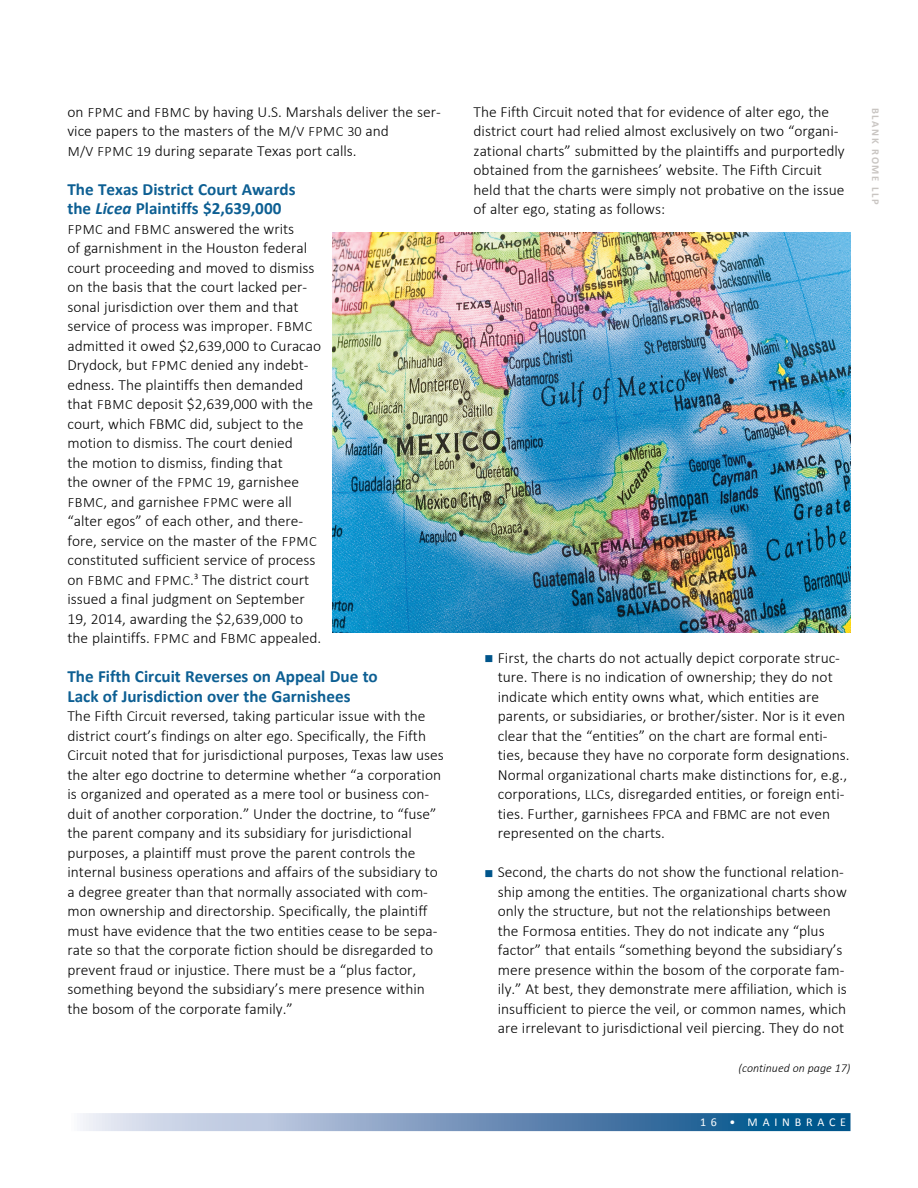
<style>
.page{position:relative;width:918px;height:1188px;background:#fff}
.page>*{position:absolute;margin:0;border:0;box-sizing:border-box;transform-origin:0 0}
.t1{font:700 17.1px/19.5px "Calibri";color:#0d5f93}
.t2{font:300 15.45px/19.5px "Calibri";color:#000}
.t3{font:italic 300 12px "Calibri";color:#000}
.t4{font:12px "Calibri";letter-spacing:.4em;color:#fff}
.t5{font:700 10.5px "Calibri";letter-spacing:.15em;color:#c9c5c2}
.s1{font-size:14.25px}
.s2{font-style:italic}
</style>
<div class="page">
<svg style="left:80px;top:1113px;width:770px;height:18px;background:#7398bc"></svg>
<img style="left:332px;top:232px;width:518px;height:400px">
<p class="t2" style="left:68px;top:102px;width:375px">on <span class="s1">FPMC</span> and <span class="s1">FBMC</span> by having U.S. Marshals deliver the ser&shy;vice papers to the masters of the <span class="s1">M/V FPMC 30</span> and<br><span class="s1">M/V FPMC 19</span> during separate Texas port calls.</p>
<p class="t1" style="left:68px;top:179px;width:230px">The Texas District Court Awards the <span class="s2">Licea</span> Plaintiffs $2,639,000</p>
<p class="t2" style="left:67px;top:219px;width:255px"><span class="s1">FPMC</span> and <span class="s1">FBMC</span> answered the writs<br>of garnishment in the Houston federal court proceeding and moved to dismiss on the basis that the court lacked per&shy;sonal jurisdiction over them and that service of process was improper. <span class="s1">FBMC </span>admitted it owed $2,639,000 to Curacao Drydock, but <span class="s1">FPMC</span> denied any indebt&shy;edness. The plaintiffs then demanded that <span class="s1">FBMC</span> deposit $2,639,000 with the court, which FBMC did, subject to the motion to dismiss. The court denied<br>the motion to dismiss, finding that<br>the owner of the <span class="s1">FPMC 19</span>, garnishee <span class="s1">FBMC</span>, and garnishee <span class="s1">FPMC</span> were all “alter egos” of each other, and there&shy;fore, service on the master of the <span class="s1">FPMC </span>constituted sufficient service of process on <span class="s1">FBMC</span> and <span class="s1">FPMC</span>.<sup>3</sup> The district court issued a final judgment on September 19, 2014, awarding the $2,639,000 to the plaintiffs. <span class="s1">FPMC</span> and F<span class="s1">BMC</span> appealed.</p>
<p class="t1" style="left:68px;top:666px;width:312px">The Fifth Circuit Reverses on Appeal Due to<br>Lack of Jurisdiction over the Garnishees</p>
<p class="t2" style="left:68px;top:706px;width:378px">The Fifth Circuit reversed, taking particular issue with the district court’s findings on alter ego. Specifically, the Fifth Circuit noted that for jurisdictional purposes, Texas law uses the alter ego doctrine to determine whether “a corporation is organized and operated as a mere tool or business con&shy;duit of another corporation.” Under the doctrine, to “fuse” the parent company and its subsidiary for jurisdictional purposes, a plaintiff must prove the parent controls the internal business operations and affairs of the subsidiary to a degree greater than that normally associated with com&shy;mon ownership and directorship. Specifically, the plaintiff must have evidence that the two entities cease to be sepa&shy;rate so that the corporate fiction should be disregarded to prevent fraud or injustice. There must be a “plus factor, something beyond the subsidiary’s mere presence within the bosom of the corporate family.”</p>
<p class="t2" style="left:474px;top:102px;width:373px">The Fifth Circuit noted that for evidence of alter ego, the district court had relied almost exclusively on two “organi&shy;zational charts” submitted by the plaintiffs and purportedly obtained from the garnishees’ website. The Fifth Circuit held that the charts were simply not probative on the issue of alter ego, stating as follows:</p>
<p class="t5" style="left:883px;top:108px;width:98px;rotate:90deg">BLANK ROME LLP</p>
<p class="t2" style="left:498px;top:648px;width:353px">First, the charts do not actually depict corporate struc&shy;ture. There is no indication of ownership; they do not indicate which entity owns what, which entities are parents, or subsidiaries, or brother/sister. Nor is it even clear that the “entities” on the chart are formal enti&shy;ties, because they have no corporate form designations.<br>Normal organizational charts make distinctions for, e.g., corporations, <span class="s1">LLC</span>s, disregarded entities, or foreign enti&shy;ties. Further, garnishees <span class="s1">FPCA</span> and <span class="s1">FBMC</span> are not even represented on the charts.</p>
<p class="t2" style="left:498px;top:862px;width:351px">Second, the charts do not show the functional relation&shy;ship among the entities. The organizational charts show only the structure, but not the relationships between the Formosa entities. They do not indicate any “plus factor” that entails “something beyond the subsidiary’s mere presence within the bosom of the corporate fam&shy;ily.” At best, they demonstrate mere affiliation, which is insufficient to pierce the veil, or common names, which are irrelevant to jurisdictional veil piercing. They do not</p>
<p class="t3" style="left:739px;top:1061px;width:113px">(continued on page 17)</p>
<p class="t4" style="left:700px;top:1114px;width:148px">16 • MAINBRACE</p>
</div>
